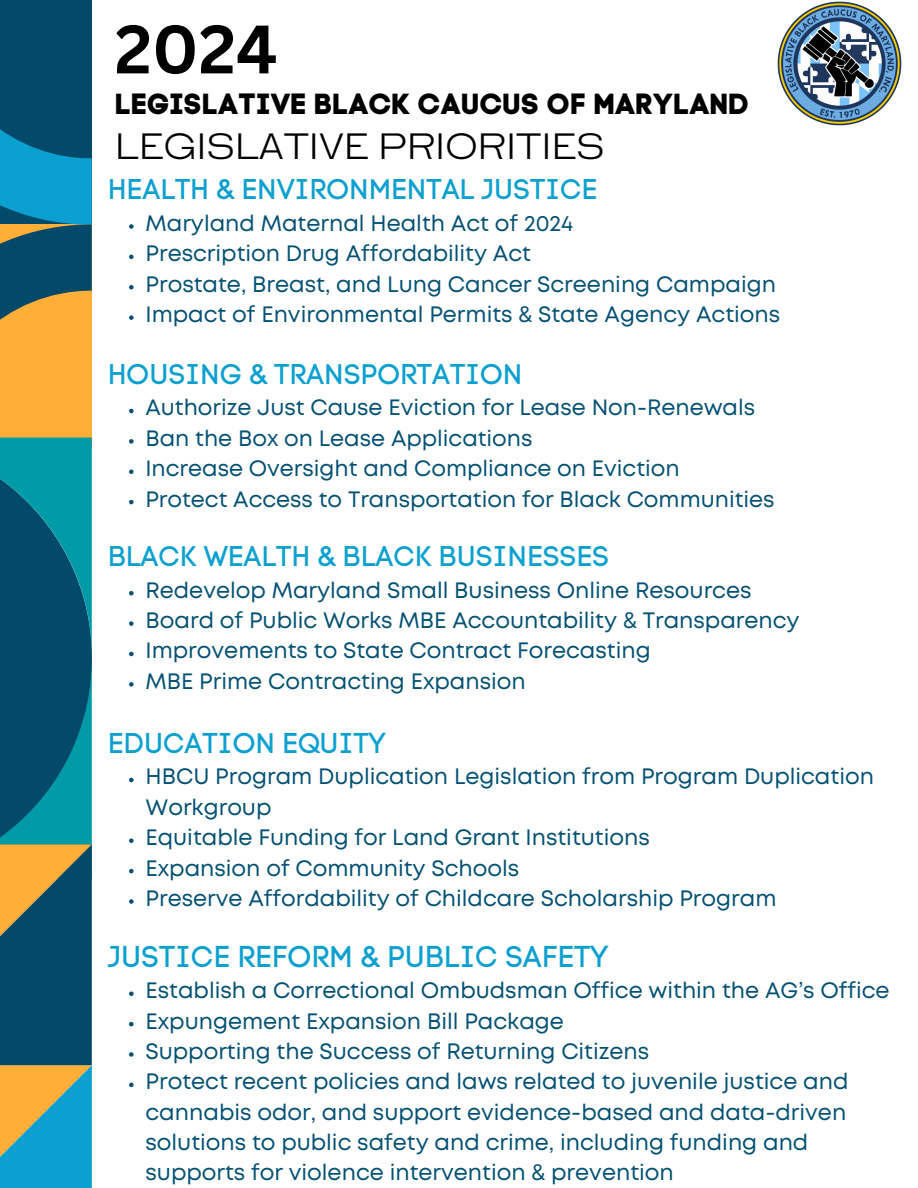
<style>
.page{position:relative;width:918px;height:1188px;background:#fff}
.page>*{position:absolute;margin:0;border:0;box-sizing:border-box;transform-origin:0 0}
.t1{font:700 66.9px "Canva Sans";color:#000}
.t2{font:34.5px "HK Gothic";color:#000}
.t3{font:29.85px "Code Pro Normal LC";color:#0ba0cf}
.t4{font:28.95px "Code Pro Bold LC";color:#000}
.t5{font:28.35px "Code Pro Normal LC";color:#0ba0cf}
.t6{font:28.2px "Code Pro Normal LC";color:#0ba0cf}
.t7{font:22.2px/30.3px "Mont";color:#045174}
</style>
<div class="page">
<svg style="left:0;top:0;width:92px;height:1188px;background:#367273"></svg>
<svg style="left:129px;top:224px;width:5px;height:5px"></svg>
<svg style="left:129px;top:255px;width:5px;height:4px"></svg>
<svg style="left:129px;top:285px;width:5px;height:4px"></svg>
<svg style="left:129px;top:315px;width:5px;height:5px"></svg>
<svg style="left:129px;top:409px;width:5px;height:4px"></svg>
<svg style="left:129px;top:439px;width:5px;height:5px"></svg>
<svg style="left:129px;top:469px;width:5px;height:5px"></svg>
<svg style="left:129px;top:500px;width:5px;height:4px"></svg>
<svg style="left:129px;top:591px;width:5px;height:4px"></svg>
<svg style="left:129px;top:621px;width:5px;height:5px"></svg>
<svg style="left:129px;top:652px;width:5px;height:4px"></svg>
<svg style="left:129px;top:682px;width:5px;height:5px"></svg>
<svg style="left:129px;top:778px;width:5px;height:4px"></svg>
<svg style="left:129px;top:838px;width:5px;height:5px"></svg>
<svg style="left:129px;top:869px;width:5px;height:4px"></svg>
<svg style="left:129px;top:899px;width:5px;height:5px"></svg>
<svg style="left:129px;top:991px;width:5px;height:5px"></svg>
<svg style="left:129px;top:1022px;width:5px;height:4px"></svg>
<svg style="left:129px;top:1052px;width:5px;height:5px"></svg>
<svg style="left:129px;top:1083px;width:5px;height:4px"></svg>
<img style="left:777px;top:1px;width:125px;height:125px">
<p class="t1" style="left:115px;top:2px;width:164px">2024</p>
<p class="t4" style="left:115px;top:87px;width:636px">LEGISLATIVE BLACK CAUCUS OF MARYLAND</p>
<p class="t2" style="left:115px;top:128px;width:491px">LEGISLATIVE PRIORITIES</p>
<p class="t6" style="left:108px;top:173px;width:491px">HEALTH &amp; ENVIRONMENTAL JUSTICE</p>
<p class="t7" style="left:146px;top:210px;width:429px">Maryland Maternal Health Act of 2024</p>
<p class="t7" style="left:146px;top:240px;width:387px">Prescription Drug Affordability Act</p>
<p class="t7" style="left:146px;top:270px;width:632px">Prostate, Breast, and Lung Cancer Screening Campaign</p>
<p class="t7" style="left:146px;top:301px;width:636px">Impact of Environmental Permits &amp; State Agency Actions</p>
<p class="t6" style="left:108px;top:357px;width:416px">HOUSING &amp; TRANSPORTATION</p>
<p class="t7" style="left:145px;top:394px;width:611px">Authorize Just Cause Eviction for Lease Non-Renewals</p>
<p class="t7" style="left:145px;top:425px;width:389px">Ban the Box on Lease Applications</p>
<p class="t7" style="left:145px;top:455px;width:536px">Increase Oversight and Compliance on Eviction</p>
<p class="t7" style="left:145px;top:485px;width:631px">Protect Access to Transportation for Black Communities</p>
<p class="t6" style="left:108px;top:539px;width:503px">BLACK WEALTH &amp; BLACK BUSINESSES</p>
<p class="t7" style="left:146px;top:576px;width:608px">Redevelop Maryland Small Business Online Resources</p>
<p class="t7" style="left:146px;top:607px;width:656px">Board of Public Works MBE Accountability &amp; Transparency</p>
<p class="t7" style="left:146px;top:637px;width:507px">Improvements to State Contract Forecasting</p>
<p class="t7" style="left:146px;top:668px;width:382px">MBE Prime Contracting Expansion</p>
<p class="t5" style="left:108px;top:726px;width:280px">EDUCATION EQUITY</p>
<p class="t7" style="left:146px;top:763px;width:730px">HBCU Program Duplication Legislation from Program Duplication<br>Workgroup</p>
<p class="t7" style="left:146px;top:824px;width:506px">Equitable Funding for Land Grant Institutions</p>
<p class="t7" style="left:146px;top:854px;width:375px">Expansion of Community Schools</p>
<p class="t7" style="left:146px;top:885px;width:632px">Preserve Affordability of Childcare Scholarship Program</p>
<p class="t3" style="left:108px;top:938px;width:502px">JUSTICE REFORM &amp; PUBLIC SAFETY</p>
<p class="t7" style="left:146px;top:977px;width:746px">Establish a Correctional Ombudsman Office within the AG’s Office</p>
<p class="t7" style="left:146px;top:1007px;width:420px">Expungement Expansion Bill Package</p>
<p class="t7" style="left:146px;top:1038px;width:505px">Supporting the Success of Returning Citizens</p>
<p class="t7" style="left:146px;top:1068px;width:704px">Protect recent policies and laws related to juvenile justice and cannabis odor, and support evidence-based and data-driven solutions to public safety and crime, including funding and supports for violence intervention &amp; prevention</p>
</div>
